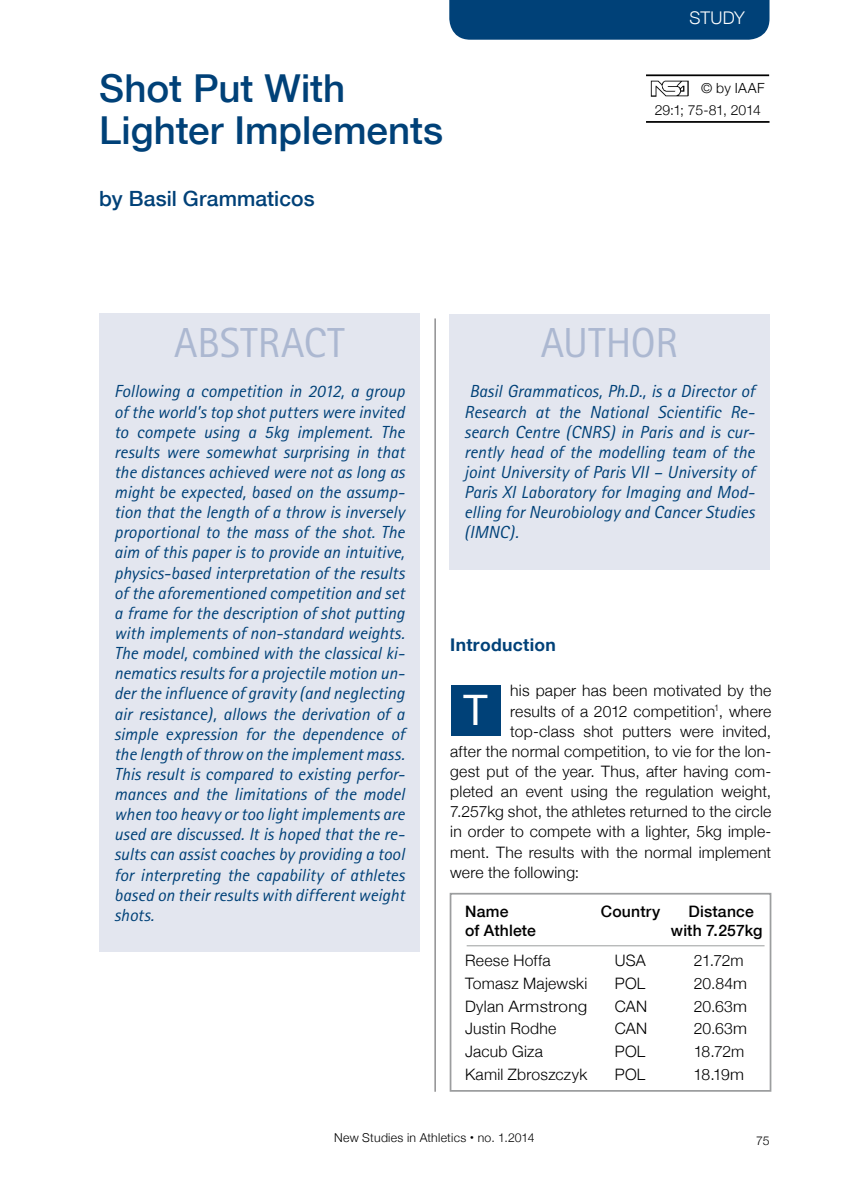
<style>
.page{position:relative;width:844px;height:1191px;background:#fff}
.page>*{position:absolute;margin:0;border:0;box-sizing:border-box;transform-origin:0 0}
.t1{font:42px "Rotis Sans Serif";color:#acb8d1}
.t2{font:42px "Helvetica Neue";color:#fff}
.t3{font:500 38.5px/42px "Helvetica Neue";color:#004178}
.t4{font:500 21px "Helvetica Neue";letter-spacing:.005em;color:#004178}
.t5{font:italic 17.5px/20.1px "Rotis Sans Serif";letter-spacing:-.005em;color:#004178;text-align:justify}
.t6{font:700 17.5px "Helvetica Neue";letter-spacing:.02em;color:#004178}
.t7{font:300 17.5px "Helvetica Neue";letter-spacing:.005em;color:#fff}
.t8{font:300 15.75px "Helvetica Neue";letter-spacing:.015em;color:#000}
.t9{font:500 15.75px "Helvetica Neue";letter-spacing:.01em;color:#000}
.t10{font:300 14px "Helvetica Neue";letter-spacing:-.025em;color:#000}
.t11{font:300 14px "Helvetica Neue";color:#000}
.t12{font:300 12.25px "Helvetica Neue";letter-spacing:.02em;color:#000}
.s1{font-weight:700;font-size:15.75px}
</style>
<div class="page">
<hr style="left:0;top:0;width:1px;height:1191px;background:#fabb00">
<div style="left:449px;top:0;width:320px;height:40px;background:#004178"></div>
<img style="left:650px;top:80px;width:39px;height:17px">
<hr style="left:646px;top:74px;width:123px;height:2px;background:#000">
<hr style="left:646px;top:121px;width:123px;height:2px;background:#000">
<hr style="left:434px;top:318px;width:1px;height:773px;background:#58585a">
<div style="left:99px;top:314px;width:320px;height:638px;background:#e3e6ef"></div>
<div style="left:449px;top:314px;width:320px;height:255px;background:#e3e6ef"></div>
<div style="left:450px;top:685px;width:50px;height:50px;background:#004178"></div>
<hr style="left:466px;top:945px;width:298px;height:1px;background:#9c9e9f">
<div style="left:449px;top:893px;width:322px;height:198px;border:2px solid #9c9e9f"></div>
<h2 class="t3" style="left:99px;top:67px;width:345px">Shot Put With<br>Lighter Implements</h2>
<p class="t4" style="left:99px;top:186px;width:217px">by Basil Grammaticos</p>
<p class="t7" style="left:689px;top:7px;width:57px">STUDY</p>
<p class="t11" style="left:701px;top:79px;width:65px">© by IAAF</p>
<p class="t10" style="left:654px;top:102px;width:107px">29:1; 75-81, 2014</p>
<h1 class="t1" style="left:174px;top:318px;width:172px">ABSTRACT</h1>
<p class="t5" style="left:114px;top:381px;width:292px">Following a competition in 2012, a group of the world’s top shot putters were invited to compete using a 5kg implement. The results were somewhat surprising in that the distances achieved were not as long as might be expected, based on the assump&shy;tion that the length of a throw is inversely proportional to the mass of the shot. The aim of this paper is to provide an intuitive, physics-based interpretation of the results of the aforementioned competition and set a frame for the description of shot putting with implements of non-standard weights.<br>The model, combined with the classical ki&shy;nematics results for a projectile motion un&shy;der the influence of gravity (and neglecting air resistance), allows the derivation of a simple expression for the dependence of the length of throw on the implement mass.<br>This result is compared to existing perfor&shy;mances and the limitations of the model when too heavy or too light implements are used are discussed. It is hoped that the re&shy;sults can assist coaches by providing a tool for interpreting the capability of athletes based on their results with different weight shots.</p>
<h1 class="t1" style="left:540px;top:318px;width:139px">AUTHOR</h1>
<p class="t5" style="left:464px;top:381px;width:292px">Basil Grammaticos, Ph.D., is a Director of Research at the National Scientific Re&shy;search Centre (CNRS) in Paris and is cur&shy;rently head of the modelling team of the joint University of Paris VII – University of Paris XI Laboratory for Imaging and Mod&shy;elling for Neurobiology and Cancer Studies (IMNC).</p>
<p class="t6" style="left:450px;top:634px;width:107px">Introduction</p>
<p class="t8" style="left:510px;top:681px;width:262px">his paper has been motivated by the</p>
<p class="t8" style="left:510px;top:701px;width:262px">results of a 2012 competition<sup>1</sup>, where</p>
<p class="t8" style="left:510px;top:721px;width:262px">top-class shot putters were invited,</p>
<p class="t8" style="left:450px;top:741px;width:322px">after the normal competition, to vie for the lon-</p>
<p class="t8" style="left:450px;top:761px;width:322px">gest put of the year. Thus, after having com-</p>
<p class="t8" style="left:450px;top:782px;width:322px">pleted an event using the regulation weight,</p>
<p class="t8" style="left:450px;top:802px;width:322px">7.257kg shot, the athletes returned to the circle</p>
<p class="t8" style="left:450px;top:822px;width:322px">in order to compete with a lighter, 5kg imple-</p>
<p class="t8" style="left:450px;top:842px;width:322px">ment. The results with the normal implement</p>
<p class="t8" style="left:450px;top:862px;width:130px">were the following:</p>
<p class="t9" style="left:465px;top:902px;width:45px">Name</p>
<p class="t9" style="left:600px;top:902px;width:61px">Country</p>
<p class="t9" style="left:688px;top:902px;width:67px">Distance</p>
<p class="t9" style="left:465px;top:921px;width:72px">of Athlete</p>
<p class="t9" style="left:670px;top:921px;width:93px">with 7.257kg</p>
<p class="t8" style="left:465px;top:951px;width:87px">Reese Hoffa</p>
<p class="t8" style="left:614px;top:951px;width:32px">USA</p>
<p class="t8" style="left:693px;top:951px;width:51px">21.72m</p>
<p class="t8" style="left:465px;top:973px;width:124px">Tomasz Majewski</p>
<p class="t8" style="left:614px;top:973px;width:32px">POL</p>
<p class="t8" style="left:693px;top:973px;width:55px">20.84m</p>
<p class="t8" style="left:465px;top:996px;width:124px">Dylan Armstrong</p>
<p class="t8" style="left:614px;top:996px;width:34px">CAN</p>
<p class="t8" style="left:693px;top:996px;width:55px">20.63m</p>
<p class="t8" style="left:465px;top:1019px;width:93px">Justin Rodhe</p>
<p class="t8" style="left:614px;top:1019px;width:34px">CAN</p>
<p class="t8" style="left:693px;top:1019px;width:55px">20.63m</p>
<p class="t8" style="left:465px;top:1041px;width:79px">Jacub Giza</p>
<p class="t8" style="left:614px;top:1041px;width:32px">POL</p>
<p class="t8" style="left:693px;top:1041px;width:52px">18.72m</p>
<p class="t8" style="left:465px;top:1064px;width:124px">Kamil Zbroszczyk</p>
<p class="t8" style="left:614px;top:1064px;width:32px">POL</p>
<p class="t8" style="left:693px;top:1064px;width:52px">18.19m</p>
<h1 class="t2" style="left:463px;top:685px;width:26px">T</h1>
<p class="t12" style="left:334px;top:1130px;width:202px">New Studies in Athletics <span class="s1">·</span> no. 1.2014</p>
<p class="t12" style="left:756px;top:1133px;width:15px">75</p>
</div>
